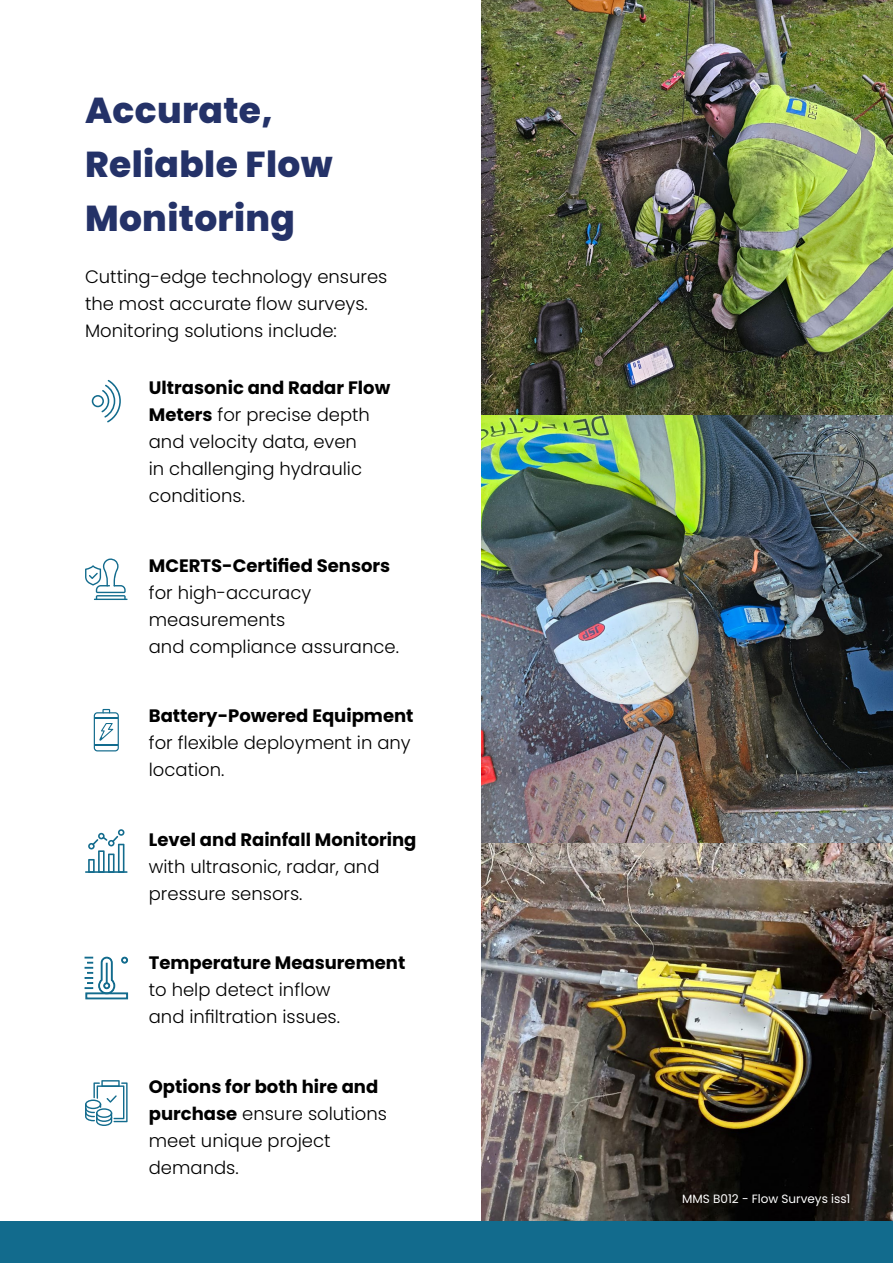
<style>
.page{position:relative;width:893px;height:1263px;background:#fff}
.page>*{position:absolute;margin:0;border:0;box-sizing:border-box;transform-origin:0 0}
.t1{font:800 36px/54px "Poppins";letter-spacing:.01em;color:#243268}
.t2{font:300 18px/27px "Poppins";color:#000}
.t3{font:700 18px "Poppins";color:#000}
.t4{font:12px "Poppins";color:#fff}
.s1{font-weight:700}
</style>
<div class="page">
<img style="left:482px;top:0;width:411px;height:415px">
<img style="left:482px;top:415px;width:411px;height:428px">
<img style="left:482px;top:843px;width:411px;height:378px">
<div style="left:0;top:1221px;width:893px;height:42px;background:#126b8d"></div>
<hr style="left:85px;top:871px;width:43px;height:2px;background:#126b8d">
<svg style="left:88px;top:829px;width:36px;height:44px"></svg>
<svg style="left:85px;top:558px;width:41px;height:41px"></svg>
<hr style="left:94px;top:599px;width:34px;height:1px;background:#126b8d">
<svg style="left:85px;top:1080px;width:43px;height:46px"></svg>
<svg style="left:85px;top:956px;width:43px;height:44px"></svg>
<svg style="left:92px;top:380px;width:29px;height:42px"></svg>
<svg style="left:94px;top:709px;width:25px;height:42px"></svg>
<h1 class="t1" style="left:85px;top:83px;width:249px">Accurate,<br>Reliable Flow<br>Monitoring</h1>
<p class="t2" style="left:85px;top:264px;width:304px">Cutting-edge technology ensures the most accurate flow surveys.<br>Monitoring solutions include:</p>
<p class="t2" style="left:149px;top:374px;width:243px"><span class="s1">Ultrasonic and Radar Flow<br>Meters</span> for precise depth and velocity data, even<br>in challenging hydraulic conditions.</p>
<p class="t3" style="left:149px;top:555px;width:243px">MCERTS-Certified Sensors</p>
<p class="t2" style="left:149px;top:579px;width:252px">for high-accuracy measurements<br>and compliance assurance.</p>
<p class="t3" style="left:149px;top:705px;width:266px">Battery-Powered Equipment</p>
<p class="t2" style="left:149px;top:729px;width:263px">for flexible deployment in any location.</p>
<p class="t3" style="left:149px;top:829px;width:269px">Level and Rainfall Monitoring</p>
<p class="t2" style="left:149px;top:853px;width:232px">with ultrasonic, radar, and pressure sensors.</p>
<p class="t3" style="left:149px;top:952px;width:258px">Temperature Measurement</p>
<p class="t2" style="left:149px;top:976px;width:193px">to help detect inflow and infiltration issues.</p>
<p class="t2" style="left:149px;top:1073px;width:240px"><span class="s1">Options for both hire and purchase</span> ensure solutions meet unique project demands.</p>
<p class="t4" style="left:682px;top:1192px;width:170px">MMS B012 - Flow Surveys iss1</p>
</div>
